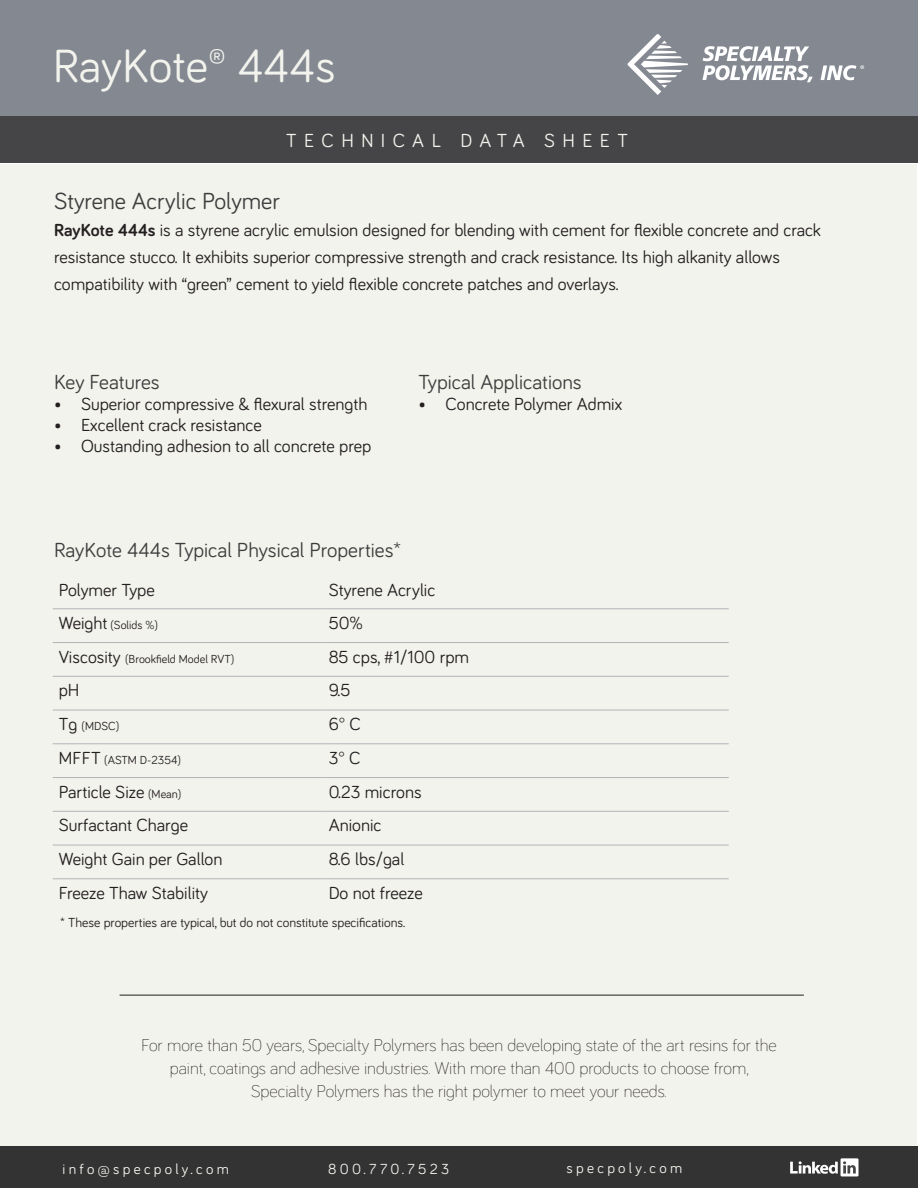
<style>
.page{position:relative;width:918px;height:1188px;background:#fff}
.page>*{position:absolute;margin:0;border:0;box-sizing:border-box;transform-origin:0 0}
.t1{font:48px "Bariol";color:#f3f3ed}
.t2{font:24px "Bariol";color:#3e3e3f}
.t3{font:21px "Bariol";color:#3e3e3f}
.t4{font:19.5px "Bariol";letter-spacing:.38em;color:#f3f3ed}
.t5{font:18px/27px "Bariol";color:#231f20}
.t6{font:300 17.55px "Bariol";color:#231f20}
.t7{font:15px "Bariol";letter-spacing:.22em;color:#f3f3ed}
.t8{font:13.5px "Bariol";color:#231f20}
.t9{font:12px "Bariol";color:#231f20}
.s1{font-weight:700}
.s2{font-size:18px}
.s3{font-size:12px}
</style>
<div class="page">
<div style="left:0;top:0;width:918px;height:119px;background:#838891"></div>
<div style="left:0;top:164px;width:917px;height:1024px;background:#f3f3ed"></div>
<div style="left:0;top:117px;width:918px;height:46px;background:#454547"></div>
<hr style="left:53px;top:609px;width:270px;height:1px;background:#b2b3b7">
<hr style="left:323px;top:609px;width:406px;height:1px;background:#b2b3b7">
<hr style="left:53px;top:642px;width:270px;height:1px;background:#b2b3b7">
<hr style="left:323px;top:642px;width:406px;height:1px;background:#b2b3b7">
<hr style="left:53px;top:676px;width:270px;height:1px;background:#b2b3b7">
<hr style="left:323px;top:676px;width:406px;height:1px;background:#b2b3b7">
<hr style="left:53px;top:710px;width:270px;height:1px;background:#b2b3b7">
<hr style="left:323px;top:710px;width:406px;height:1px;background:#b2b3b7">
<hr style="left:53px;top:744px;width:270px;height:1px;background:#b2b3b7">
<hr style="left:323px;top:744px;width:406px;height:1px;background:#b2b3b7">
<hr style="left:53px;top:777px;width:270px;height:1px;background:#b2b3b7">
<hr style="left:323px;top:777px;width:406px;height:1px;background:#b2b3b7">
<hr style="left:53px;top:811px;width:270px;height:1px;background:#b2b3b7">
<hr style="left:323px;top:811px;width:406px;height:1px;background:#b2b3b7">
<hr style="left:53px;top:845px;width:270px;height:1px;background:#b2b3b7">
<hr style="left:323px;top:845px;width:406px;height:1px;background:#b2b3b7">
<hr style="left:53px;top:879px;width:270px;height:1px;background:#b2b3b7">
<hr style="left:323px;top:879px;width:406px;height:1px;background:#b2b3b7">
<svg style="left:702px;top:46px;width:111px;height:36px"></svg>
<svg style="left:821px;top:65px;width:43px;height:15px"></svg>
<svg style="left:628px;top:34px;width:60px;height:61px"></svg>
<div style="left:0;top:1147px;width:918px;height:41px;background:#323332"></div>
<div style="left:841px;top:1158px;width:18px;height:18px;background:#fff"></div>
<svg style="left:790px;top:1161px;width:66px;height:13px"></svg>
<hr style="left:120px;top:995px;width:684px;height:1px;background:#231f20">
<p class="t1" style="left:53px;top:33px;width:285px">RayKote® 444s</p>
<p class="t4" style="left:286px;top:127px;width:343px">TECHNICAL DATA SHEET</p>
<p class="t2" style="left:54px;top:185px;width:227px">Styrene Acrylic Polymer</p>
<p class="t5" style="left:54px;top:216px;width:769px"><span class="s1">RayKote 444s</span> is a styrene acrylic emulsion designed for blending with cement for flexible concrete and crack resistance stucco. It exhibits superior compressive strength and crack resistance. Its high alkanity allows compatibility with “green” cement to yield flexible concrete patches and overlays.</p>
<p class="t3" style="left:54px;top:368px;width:107px">Key Features</p>
<p class="t5" style="left:54px;top:390px;width:315px">• Superior compressive &amp; flexural strength</p>
<p class="t5" style="left:54px;top:411px;width:209px">• Excellent crack resistance</p>
<p class="t5" style="left:54px;top:432px;width:319px">• Oustanding adhesion to all concrete prep</p>
<p class="t3" style="left:418px;top:368px;width:165px">Typical Applications</p>
<p class="t5" style="left:418px;top:390px;width:205px">• Concrete Polymer Admix</p>
<p class="t3" style="left:54px;top:535px;width:349px">RayKote 444s Typical Physical Properties*</p>
<p class="t5" style="left:59px;top:576px;width:98px">Polymer Type</p>
<p class="t5" style="left:329px;top:576px;width:108px">Styrene Acrylic</p>
<p class="t9" style="left:59px;top:617px;width:101px"><span class="s2">Weight</span> (Solids %)</p>
<p class="t5" style="left:329px;top:608px;width:36px">50%</p>
<p class="t9" style="left:59px;top:651px;width:177px"><span class="s2">Viscosity</span> (Brookfield Model RVT)</p>
<p class="t5" style="left:329px;top:642px;width:142px">85 cps, #1/100 rpm</p>
<p class="t5" style="left:59px;top:676px;width:22px">pH</p>
<p class="t5" style="left:329px;top:676px;width:23px">9.5</p>
<p class="t9" style="left:59px;top:718px;width:62px"><span class="s2">Tg</span> (MDSC)</p>
<p class="t5" style="left:329px;top:710px;width:34px">6° C</p>
<p class="t9" style="left:59px;top:752px;width:124px"><span class="s2">MFFT</span> (ASTM D-2354)</p>
<p class="t5" style="left:329px;top:743px;width:33px">3° C</p>
<p class="t5" style="left:59px;top:777px;width:124px">Particle Size <span class="s3">(Mean)</span></p>
<p class="t5" style="left:329px;top:777px;width:94px">0.23 microns</p>
<p class="t5" style="left:59px;top:811px;width:131px">Surfactant Charge</p>
<p class="t5" style="left:329px;top:811px;width:54px">Anionic</p>
<p class="t5" style="left:59px;top:845px;width:165px">Weight Gain per Gallon</p>
<p class="t5" style="left:329px;top:845px;width:77px">8.6 lbs/gal</p>
<p class="t5" style="left:59px;top:878px;width:151px">Freeze Thaw Stability</p>
<p class="t5" style="left:329px;top:878px;width:96px">Do not freeze</p>
<p class="t8" style="left:60px;top:913px;width:346px">* These properties are typical, but do not constitute specifications.</p>
<p class="t6" style="left:141px;top:1033px;width:637px">For more than 50 years, Specialty Polymers has been developing state of the art resins for the</p>
<p class="t6" style="left:170px;top:1056px;width:580px">paint, coatings and adhesive industries. With more than 400 products to choose from,</p>
<p class="t6" style="left:251px;top:1079px;width:417px">Specialty Polymers has the right polymer to meet your needs.</p>
<p class="t7" style="left:63px;top:1158px;width:168px">info@specpoly.com</p>
<p class="t7" style="left:328px;top:1158px;width:122px">800.770.7523</p>
<p class="t7" style="left:567px;top:1158px;width:117px">specpoly.com</p>
</div>
